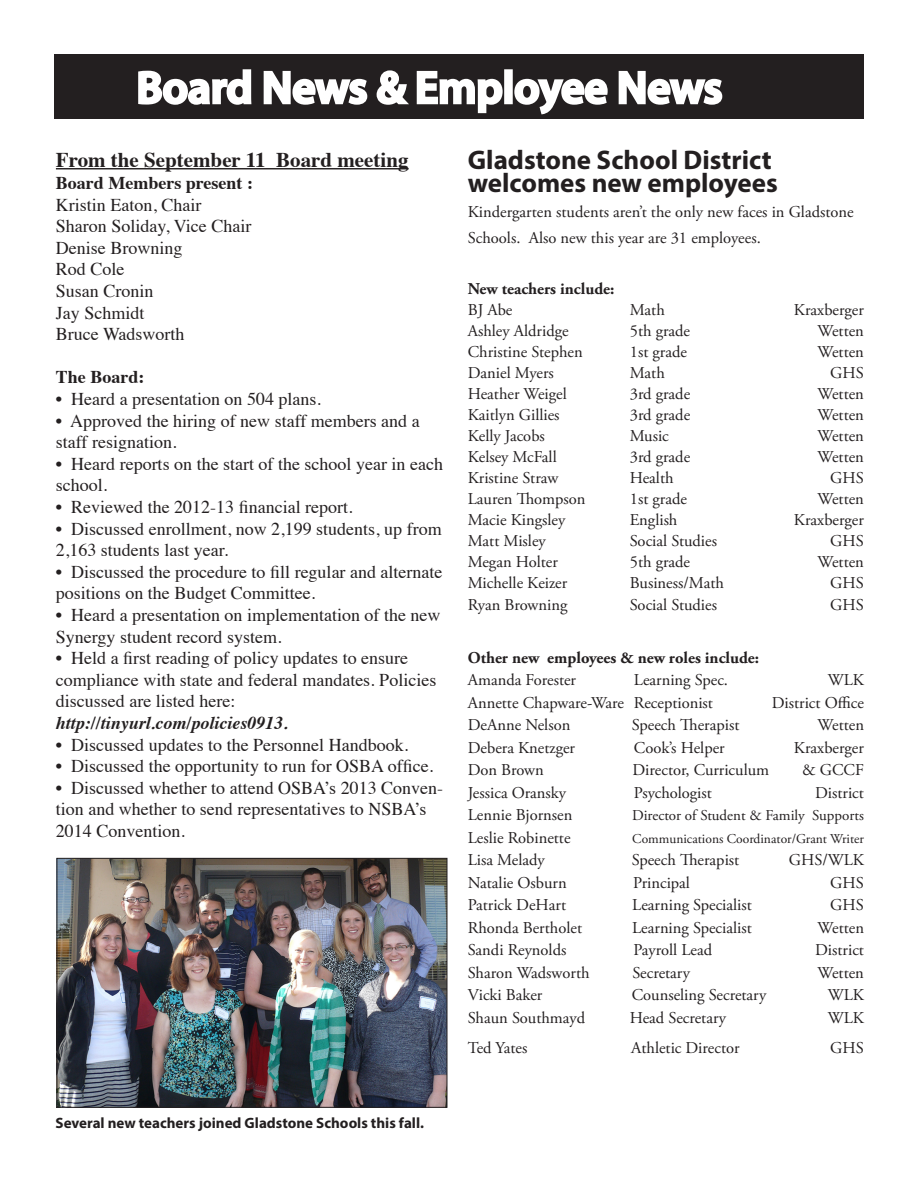
<style>
.page{position:relative;width:918px;height:1188px;background:#fff}
.page>*{position:absolute;margin:0;border:0;box-sizing:border-box;transform-origin:0 0}
.t1{font:600 45px "Myriad Pro";color:#fff}
.t2{font:700 27px "Myriad Pro";color:#231f20}
.t3{font:700 21px "Times";color:#231f20}
.t4{font:18px/21.6px "Times";color:#231f20}
.t5{font:italic 700 18px "Times";color:#231f20}
.t6{font:700 18px "Times";color:#231f20}
.t7{font:16.5px/25.5px "Adobe Garamond Pro";color:#231f20}
.t8{font:700 16.5px/22.5px "Adobe Garamond Pro";color:#231f20}
.t9{font:700 15px "Myriad Pro";color:#231f20}
.t10{font:15px "Adobe Garamond Pro";color:#231f20}
.t11{font:13.5px "Adobe Garamond Pro";color:#231f20}
.s1{font-weight:400}
</style>
<div class="page">
<div style="left:54px;top:54px;width:810px;height:64px;background:#231f20"></div>
<svg style="left:138px;top:69px;width:114px;height:36px"></svg>
<svg style="left:263px;top:70px;width:105px;height:35px"></svg>
<svg style="left:376px;top:70px;width:127px;height:44px"></svg>
<div style="left:504px;top:69px;width:9px;height:35px;border:3px solid #fff"></div>
<svg style="left:514px;top:78px;width:94px;height:37px"></svg>
<svg style="left:618px;top:70px;width:105px;height:35px"></svg>
<hr style="left:56px;top:168px;width:353px;height:1px;background:#231f20">
<img style="left:59px;top:860px;width:386px;height:246px">
<div style="left:57px;top:858px;width:390px;height:250px;border:1px solid #231f20"></div>
<p class="t1" style="left:136px;top:59px;width:587px">Board News &amp; Employee News</p>
<p class="t3" style="left:56px;top:140px;width:354px">From the September 11 Board meeting</p>
<p class="t6" style="left:56px;top:166px;width:199px">Board Members present :</p>
<p class="t4" style="left:56px;top:192px;width:197px">Kristin Eaton, Chair<br>Sharon Soliday, Vice Chair</p>
<p class="t4" style="left:56px;top:235px;width:128px">Denise Browning</p>
<p class="t4" style="left:56px;top:257px;width:70px">Rod Cole</p>
<p class="t4" style="left:56px;top:279px;width:99px">Susan Cronin</p>
<p class="t4" style="left:56px;top:300px;width:90px">Jay Schmidt</p>
<p class="t4" style="left:56px;top:322px;width:130px">Bruce Wadsworth</p>
<p class="t6" style="left:56px;top:360px;width:90px">The Board:</p>
<p class="t4" style="left:56px;top:387px;width:267px">• Heard a presentation on 504 plans.</p>
<p class="t4" style="left:56px;top:408px;width:365px">• Approved the hiring of new staff members and a staff resignation.</p>
<p class="t4" style="left:56px;top:451px;width:389px">• Heard reports on the start of the school year in each</p>
<p class="t4" style="left:56px;top:473px;width:53px">school.</p>
<p class="t4" style="left:56px;top:495px;width:298px">• Reviewed the 2012-13 financial report.</p>
<p class="t4" style="left:56px;top:516px;width:387px">• Discussed enrollment, now 2,199 students, up from<br>2,163 students last year.</p>
<p class="t4" style="left:56px;top:559px;width:388px">• Discussed the procedure to fill regular and alternate positions on the Budget Committee.</p>
<p class="t4" style="left:56px;top:603px;width:386px">• Heard a presentation on implementation of the new<br>Synergy student record system.</p>
<p class="t4" style="left:56px;top:646px;width:382px">• Held a first reading of policy updates to ensure compliance with state and federal mandates. Policies discussed are listed here:</p>
<p class="t5" style="left:56px;top:706px;width:234px">http://tinyurl.com/policies0913.</p>
<p class="t4" style="left:56px;top:732px;width:354px">• Discussed updates to the Personnel Handbook.</p>
<p class="t4" style="left:56px;top:754px;width:379px">• Discussed the opportunity to run for OSBA office.</p>
<p class="t4" style="left:56px;top:775px;width:389px">• Discussed whether to attend OSBA’s 2013 Conven&shy;tion and whether to send representatives to NSBA’s<br>2014 Convention.</p>
<p class="t2" style="left:468px;top:142px;width:305px">Gladstone School District</p>
<p class="t2" style="left:468px;top:165px;width:312px">welcomes new employees</p>
<p class="t7" style="left:468px;top:200px;width:387px">Kindergarten students aren’t the only new faces in Gladstone<br>Schools. Also new this year are 31 employees.</p>
<p class="t8" style="left:468px;top:277px;width:148px">New teachers include:</p>
<p class="t7" style="left:468px;top:297px;width:46px">BJ Abe</p>
<p class="t7" style="left:630px;top:297px;width:37px">Math</p>
<p class="t7" style="left:794px;top:297px;width:72px">Kraxberger</p>
<p class="t7" style="left:468px;top:318px;width:102px">Ashley Aldridge</p>
<p class="t7" style="left:630px;top:318px;width:62px">5th grade</p>
<p class="t7" style="left:818px;top:318px;width:48px">Wetten</p>
<p class="t7" style="left:468px;top:339px;width:116px">Christine Stephen</p>
<p class="t7" style="left:630px;top:339px;width:59px">1st grade</p>
<p class="t7" style="left:818px;top:339px;width:48px">Wetten</p>
<p class="t7" style="left:468px;top:360px;width:88px">Daniel Myers</p>
<p class="t7" style="left:630px;top:360px;width:37px">Math</p>
<p class="t7" style="left:830px;top:360px;width:35px">GHS</p>
<p class="t7" style="left:468px;top:381px;width:100px">Heather Weigel</p>
<p class="t7" style="left:630px;top:381px;width:62px">3rd grade</p>
<p class="t7" style="left:818px;top:381px;width:48px">Wetten</p>
<p class="t7" style="left:468px;top:402px;width:93px">Kaitlyn Gillies</p>
<p class="t7" style="left:630px;top:402px;width:62px">3rd grade</p>
<p class="t7" style="left:818px;top:402px;width:48px">Wetten</p>
<p class="t7" style="left:468px;top:423px;width:79px">Kelly Jacobs</p>
<p class="t7" style="left:630px;top:423px;width:41px">Music</p>
<p class="t7" style="left:818px;top:423px;width:48px">Wetten</p>
<p class="t7" style="left:468px;top:444px;width:91px">Kelsey McFall</p>
<p class="t7" style="left:630px;top:444px;width:62px">3rd grade</p>
<p class="t7" style="left:818px;top:444px;width:48px">Wetten</p>
<p class="t7" style="left:468px;top:465px;width:92px">Kristine Straw</p>
<p class="t7" style="left:630px;top:465px;width:45px">Health</p>
<p class="t7" style="left:830px;top:465px;width:35px">GHS</p>
<p class="t7" style="left:468px;top:486px;width:119px">Lauren Thompson</p>
<p class="t7" style="left:630px;top:486px;width:59px">1st grade</p>
<p class="t7" style="left:818px;top:486px;width:48px">Wetten</p>
<p class="t7" style="left:468px;top:507px;width:99px">Macie Kingsley</p>
<p class="t7" style="left:630px;top:507px;width:49px">English</p>
<p class="t7" style="left:794px;top:507px;width:72px">Kraxberger</p>
<p class="t7" style="left:468px;top:528px;width:80px">Matt Misley</p>
<p class="t7" style="left:630px;top:528px;width:89px">Social Studies</p>
<p class="t7" style="left:830px;top:528px;width:35px">GHS</p>
<p class="t7" style="left:468px;top:549px;width:92px">Megan Holter</p>
<p class="t7" style="left:630px;top:549px;width:62px">5th grade</p>
<p class="t7" style="left:818px;top:549px;width:48px">Wetten</p>
<p class="t7" style="left:468px;top:570px;width:101px">Michelle Keizer</p>
<p class="t7" style="left:630px;top:570px;width:96px">Business/Math</p>
<p class="t7" style="left:830px;top:570px;width:35px">GHS</p>
<p class="t7" style="left:468px;top:593px;width:101px">Ryan Browning</p>
<p class="t7" style="left:630px;top:593px;width:89px">Social Studies</p>
<p class="t7" style="left:830px;top:593px;width:35px">GHS</p>
<p class="t8" style="left:468px;top:646px;width:293px">Other new employees &amp; new roles include:<br><span class="s1">Amanda Forester</span></p>
<p class="t7" style="left:634px;top:668px;width:96px">Learning Spec.</p>
<p class="t7" style="left:828px;top:668px;width:38px">WLK</p>
<p class="t7" style="left:468px;top:690px;width:247px">Annette Chapware-Ware Receptionist</p>
<p class="t7" style="left:772px;top:690px;width:94px">District Office</p>
<p class="t7" style="left:468px;top:713px;width:104px">DeAnne Nelson</p>
<p class="t7" style="left:632px;top:713px;width:109px">Speech Therapist</p>
<p class="t7" style="left:818px;top:713px;width:48px">Wetten</p>
<p class="t7" style="left:468px;top:735px;width:109px">Debera Knetzger</p>
<p class="t7" style="left:634px;top:735px;width:92px">Cook’s Helper</p>
<p class="t7" style="left:794px;top:735px;width:72px">Kraxberger</p>
<p class="t7" style="left:468px;top:758px;width:78px">Don Brown</p>
<p class="t7" style="left:633px;top:758px;width:138px">Director, Curriculum</p>
<p class="t7" style="left:802px;top:758px;width:63px">&amp; GCCF</p>
<p class="t7" style="left:468px;top:780px;width:100px">Jessica Oransky</p>
<p class="t7" style="left:634px;top:780px;width:80px">Psychologist</p>
<p class="t7" style="left:815px;top:780px;width:50px">District</p>
<p class="t7" style="left:468px;top:803px;width:106px">Lennie Bjornsen</p>
<p class="t10" style="left:632px;top:806px;width:233px">Director of Student &amp; Family Supports</p>
<p class="t7" style="left:468px;top:825px;width:104px">Leslie Robinette</p>
<p class="t11" style="left:632px;top:830px;width:233px">Communications Coordinator/Grant Writer</p>
<p class="t7" style="left:468px;top:848px;width:79px">Lisa Melady</p>
<p class="t7" style="left:632px;top:848px;width:109px">Speech Therapist</p>
<p class="t7" style="left:789px;top:848px;width:77px">GHS/WLK</p>
<p class="t7" style="left:468px;top:870px;width:100px">Natalie Osburn</p>
<p class="t7" style="left:633px;top:870px;width:58px">Principal</p>
<p class="t7" style="left:830px;top:870px;width:35px">GHS</p>
<p class="t7" style="left:468px;top:893px;width:100px">Patrick DeHart</p>
<p class="t7" style="left:632px;top:893px;width:121px">Learning Specialist</p>
<p class="t7" style="left:830px;top:893px;width:35px">GHS</p>
<p class="t7" style="left:468px;top:915px;width:116px">Rhonda Bertholet</p>
<p class="t7" style="left:632px;top:915px;width:121px">Learning Specialist</p>
<p class="t7" style="left:818px;top:915px;width:48px">Wetten</p>
<p class="t7" style="left:468px;top:938px;width:100px">Sandi Reynolds</p>
<p class="t7" style="left:634px;top:938px;width:80px">Payroll Lead</p>
<p class="t7" style="left:815px;top:938px;width:50px">District</p>
<p class="t7" style="left:468px;top:960px;width:123px">Sharon Wadsworth</p>
<p class="t7" style="left:632px;top:960px;width:59px">Secretary</p>
<p class="t7" style="left:818px;top:960px;width:48px">Wetten</p>
<p class="t7" style="left:468px;top:983px;width:76px">Vicki Baker</p>
<p class="t7" style="left:632px;top:983px;width:136px">Counseling Secretary</p>
<p class="t7" style="left:828px;top:983px;width:38px">WLK</p>
<p class="t7" style="left:468px;top:1005px;width:119px">Shaun Southmayd</p>
<p class="t7" style="left:630px;top:1005px;width:98px">Head Secretary</p>
<p class="t7" style="left:828px;top:1005px;width:38px">WLK</p>
<p class="t7" style="left:468px;top:1035px;width:61px">Ted Yates</p>
<p class="t7" style="left:631px;top:1035px;width:110px">Athletic Director</p>
<p class="t7" style="left:830px;top:1035px;width:35px">GHS</p>
<p class="t9" style="left:56px;top:1113px;width:370px">Several new teachers joined Gladstone Schools this fall.</p>
</div>
